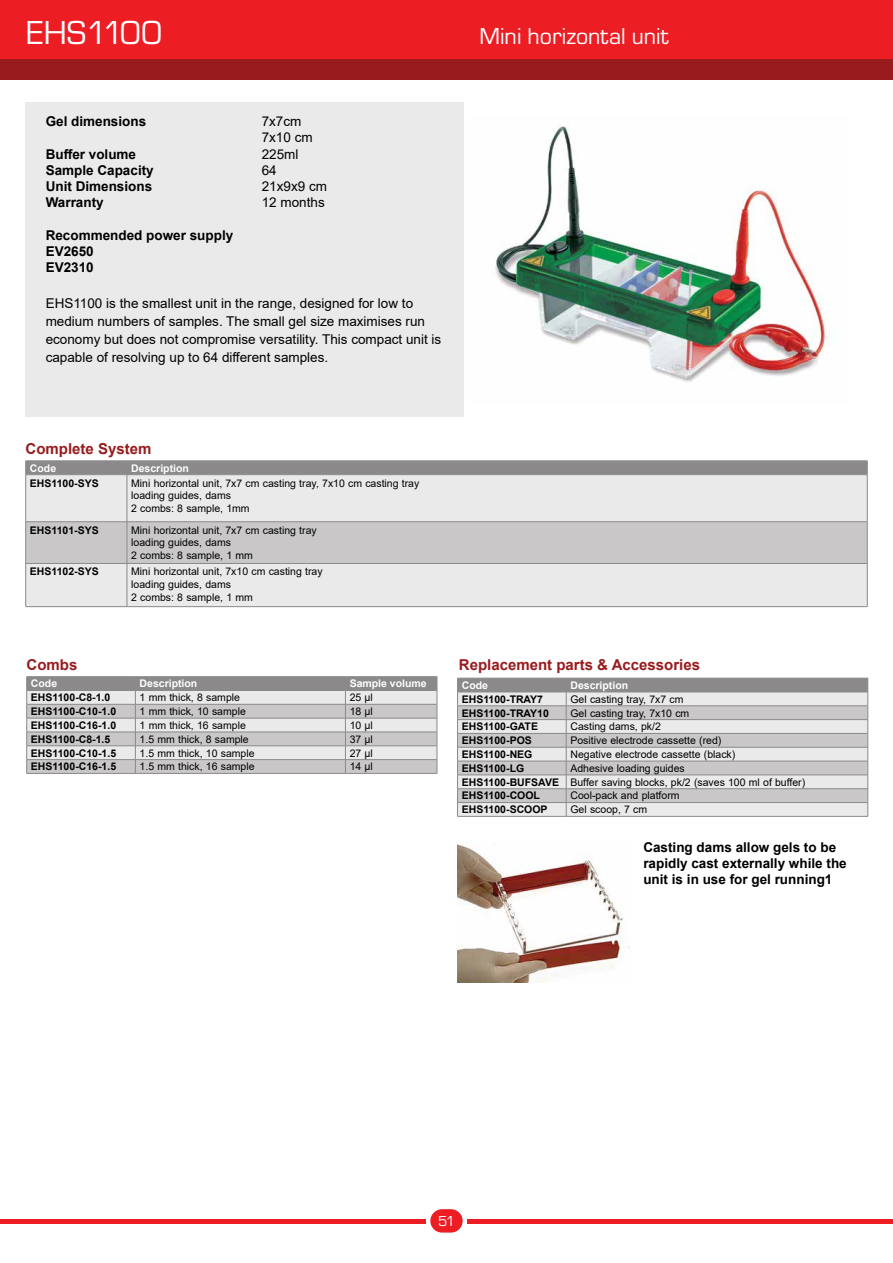
<style>
.page{position:relative;width:893px;height:1263px;background:#fff}
.page>*{position:absolute;margin:0;border:0;box-sizing:border-box;transform-origin:0 0}
.t1{font:34.5px "Eurostile TOT";color:#fff}
.t2{font:24px "Eurostile TOT";color:#fff}
.t3{font:700 15px "Arial";color:#981b1e}
.t4{font:15px "Eurostile TOT";color:#fff}
.t5{font:13.5px/18px "Arial";color:#000}
.t6{font:700 13.5px/16.2px "Arial";color:#000}
.t7{font:10.5px/12.6px "Arial";color:#000}
.t8{font:700 10.5px "Arial";color:#000}
.t9{font:700 10.5px "Arial";color:#fff}
.s1{font-weight:700}
</style>
<div class="page">
<div style="left:0;top:0;width:893px;height:59px;background:#ed1d24"></div>
<div style="left:0;top:59px;width:893px;height:20px;background:#981b1e"></div>
<hr style="left:0;top:1219px;width:893px;height:4px;background:#ed1d24">
<div style="left:426px;top:1204px;width:41px;height:33px;background:#fff"></div>
<div style="left:430px;top:1209px;width:33px;height:23px;background:#ed1d24;border-radius:12px"></div>
<img style="left:495px;top:126px;width:330px;height:256px">
<div style="left:26px;top:475px;width:841px;height:131px;background:#eaeaea"></div>
<div style="left:26px;top:522px;width:841px;height:41px;background:#c9c7c7"></div>
<div style="left:25px;top:461px;width:843px;height:14px;background:#8b8989"></div>
<hr style="left:26px;top:474px;width:101px;height:1px;background:#8b8989">
<hr style="left:25px;top:475px;width:1px;height:46px;background:#8b8989">
<hr style="left:127px;top:474px;width:740px;height:1px;background:#8b8989">
<hr style="left:127px;top:475px;width:1px;height:46px;background:#8b8989">
<hr style="left:867px;top:475px;width:1px;height:46px;background:#8b8989">
<hr style="left:26px;top:521px;width:101px;height:1px;background:#8b8989">
<hr style="left:25px;top:522px;width:1px;height:41px;background:#8b8989">
<hr style="left:127px;top:521px;width:740px;height:1px;background:#8b8989">
<hr style="left:127px;top:522px;width:1px;height:41px;background:#8b8989">
<hr style="left:867px;top:522px;width:1px;height:41px;background:#8b8989">
<hr style="left:26px;top:563px;width:101px;height:1px;background:#8b8989">
<hr style="left:25px;top:564px;width:1px;height:42px;background:#8b8989">
<hr style="left:127px;top:563px;width:740px;height:1px;background:#8b8989">
<hr style="left:127px;top:564px;width:1px;height:42px;background:#8b8989">
<hr style="left:867px;top:564px;width:1px;height:42px;background:#8b8989">
<hr style="left:26px;top:606px;width:101px;height:1px;background:#8b8989">
<hr style="left:127px;top:606px;width:740px;height:1px;background:#8b8989">
<svg style="left:457px;top:678px;width:411px;height:138px;background:#cdcccc"></svg>
<hr style="left:457px;top:816px;width:109px;height:1px;background:#8b8989">
<hr style="left:566px;top:816px;width:302px;height:1px;background:#8b8989">
<img style="left:457px;top:842px;width:173px;height:140px">
<hr style="left:27px;top:773px;width:108px;height:1px;background:#8b8989">
<hr style="left:135px;top:773px;width:210px;height:1px;background:#8b8989">
<hr style="left:345px;top:773px;width:92px;height:1px;background:#8b8989">
<hr style="left:27px;top:676px;width:108px;height:1px;background:#8b8989">
<hr style="left:135px;top:676px;width:210px;height:1px;background:#8b8989">
<hr style="left:345px;top:676px;width:92px;height:1px;background:#8b8989">
<svg style="left:26px;top:677px;width:412px;height:96px;background:#c9c8c8"></svg>
<div style="left:26px;top:102px;width:438px;height:315px;background:#eaeaea"></div>
<h1 class="t1" style="left:27px;top:14px;width:137px">EHS1100</h1>
<h2 class="t2" style="left:480px;top:23px;width:191px">Mini horizontal unit</h2>
<p class="t6" style="left:46px;top:113px;width:102px">Gel dimensions</p>
<p class="t5" style="left:262px;top:113px;width:53px;line-height:16.2px">7x7cm<br>7x10 cm</p>
<p class="t6" style="left:46px;top:146px;width:92px">Buffer volume</p>
<p class="t5" style="left:262px;top:145px;width:38px">225ml</p>
<p class="t6" style="left:46px;top:162px;width:110px">Sample Capacity</p>
<p class="t5" style="left:262px;top:161px;width:17px">64</p>
<p class="t6" style="left:46px;top:178px;width:108px">Unit Dimensions</p>
<p class="t5" style="left:262px;top:177px;width:67px">21x9x9 cm</p>
<p class="t6" style="left:46px;top:194px;width:60px">Warranty</p>
<p class="t5" style="left:262px;top:193px;width:65px">12 months</p>
<p class="t6" style="left:46px;top:227px;width:189px">Recommended power supply<br>EV2650<br>EV2310</p>
<p class="t5" style="left:46px;top:294px;width:397px">EHS1100 is the smallest unit in the range, designed for low to medium numbers of samples. The small gel size maximises run economy but does not compromise versatility. This compact unit is capable of resolving up to 64 different samples.</p>
<h3 class="t3" style="left:26px;top:438px;width:127px">Complete System</h3>
<p class="t9" style="left:30px;top:460px;width:28px">Code</p>
<p class="t9" style="left:131px;top:460px;width:59px">Description</p>
<p class="t8" style="left:30px;top:475px;width:70px">EHS1100-SYS</p>
<p class="t7" style="left:131px;top:476px;width:290px">Mini horizontal unit, 7x7 cm casting tray, 7x10 cm casting tray loading guides, dams<br>2 combs: 8 sample, 1mm</p>
<p class="t8" style="left:30px;top:522px;width:70px">EHS1101-SYS</p>
<p class="t7" style="left:131px;top:524px;width:187px">Mini horizontal unit, 7x7 cm casting tray loading guides, dams<br>2 combs: 8 sample, 1 mm</p>
<p class="t8" style="left:30px;top:564px;width:70px">EHS1102-SYS</p>
<p class="t7" style="left:131px;top:565px;width:193px">Mini horizontal unit, 7x10 cm casting tray loading guides, dams<br>2 combs: 8 sample, 1 mm</p>
<h3 class="t3" style="left:27px;top:654px;width:52px">Combs</h3>
<p class="t9" style="left:31px;top:676px;width:28px">Code</p>
<p class="t9" style="left:140px;top:676px;width:59px">Description</p>
<p class="t9" style="left:350px;top:676px;width:79px">Sample volume</p>
<p class="t8" style="left:31px;top:690px;width:81px">EHS1100-C8-1.0</p>
<p class="t7" style="left:140px;top:691px;width:102px">1 mm thick, 8 sample</p>
<p class="t7" style="left:350px;top:691px;width:25px">25 µl</p>
<p class="t8" style="left:31px;top:704px;width:87px">EHS1100-C10-1.0</p>
<p class="t7" style="left:140px;top:705px;width:108px">1 mm thick, 10 sample</p>
<p class="t7" style="left:350px;top:705px;width:25px">18 µl</p>
<p class="t8" style="left:31px;top:718px;width:87px">EHS1100-C16-1.0</p>
<p class="t7" style="left:140px;top:719px;width:108px">1 mm thick, 16 sample</p>
<p class="t7" style="left:350px;top:719px;width:25px">10 µl</p>
<p class="t8" style="left:31px;top:732px;width:81px">EHS1100-C8-1.5</p>
<p class="t7" style="left:140px;top:733px;width:111px">1.5 mm thick, 8 sample</p>
<p class="t7" style="left:350px;top:733px;width:25px">37 µl</p>
<p class="t8" style="left:31px;top:745px;width:87px">EHS1100-C10-1.5</p>
<p class="t7" style="left:140px;top:746px;width:116px">1.5 mm thick, 10 sample</p>
<p class="t7" style="left:350px;top:746px;width:25px">27 µl</p>
<p class="t8" style="left:31px;top:759px;width:87px">EHS1100-C16-1.5</p>
<p class="t7" style="left:140px;top:760px;width:116px">1.5 mm thick, 16 sample</p>
<p class="t7" style="left:350px;top:760px;width:25px">14 µl</p>
<h3 class="t3" style="left:459px;top:654px;width:243px">Replacement parts &amp; Accessories</h3>
<p class="t9" style="left:462px;top:678px;width:28px">Code</p>
<p class="t9" style="left:570px;top:678px;width:59px">Description</p>
<p class="t8" style="left:462px;top:692px;width:83px">EHS1100-TRAY7</p>
<p class="t7" style="left:570px;top:693px;width:115px">Gel casting tray, 7x7 cm</p>
<p class="t8" style="left:462px;top:705px;width:89px">EHS1100-TRAY10</p>
<p class="t7" style="left:570px;top:706px;width:120px">Gel casting tray, 7x10 cm</p>
<p class="t8" style="left:462px;top:719px;width:78px">EHS1100-GATE</p>
<p class="t7" style="left:570px;top:720px;width:92px">Casting dams, pk/2</p>
<p class="t8" style="left:462px;top:733px;width:72px">EHS1100-POS</p>
<p class="t7" style="left:570px;top:734px;width:152px">Positive electrode cassette (red)</p>
<p class="t8" style="left:462px;top:747px;width:72px">EHS1100-NEG</p>
<p class="t7" style="left:570px;top:748px;width:166px">Negative electrode cassette (black)</p>
<p class="t8" style="left:462px;top:761px;width:64px">EHS1100-LG</p>
<p class="t7" style="left:462px;top:761px;width:345px;line-height:13.8px;text-indent:109px">Adhesive loading guides<br><span class="s1">EHS1100-BUFSAVE</span> Buffer saving blocks, pk/2 (saves 100 ml of buffer)<br><span class="s1">EHS1100-COOL</span></p>
<p class="t7" style="left:570px;top:789px;width:111px">Cool-pack and platform</p>
<p class="t8" style="left:462px;top:802px;width:87px">EHS1100-SCOOP</p>
<p class="t7" style="left:570px;top:803px;width:78px">Gel scoop, 7 cm</p>
<p class="t6" style="left:643px;top:839px;width:205px">Casting dams allow gels to be rapidly cast externally while the unit is in use for gel running1</p>
<h3 class="t4" style="left:438px;top:1213px;width:18px">51</h3>
</div>
